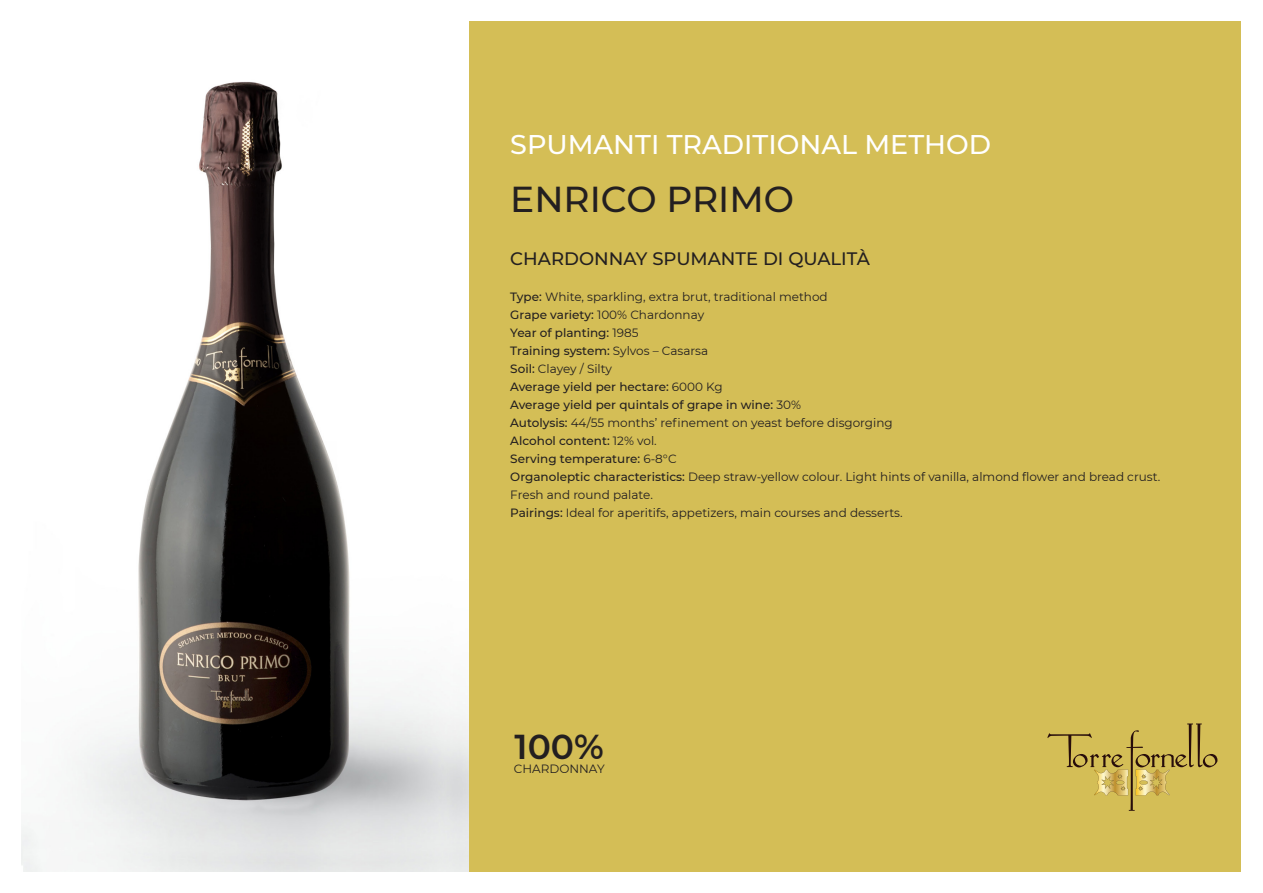
<style>
.page{position:relative;width:1263px;height:893px;background:#fff}
.page>*{position:absolute;margin:0;border:0;box-sizing:border-box;transform-origin:0 0}
.t1{font:500 36px "Montserrat";color:#231f20}
.t2{font:600 34.5px "Montserrat";color:#231f20}
.t3{font:500 27px "Montserrat";color:#fff}
.t4{font:500 18px "Montserrat";color:#231f20}
.t5{font:12px/18px "Montserrat";color:#231f20}
.s1{font-weight:500}
</style>
<div class="page">
<div style="left:468px;top:21px;width:772px;height:851px;background:#d4be56"></div>
<svg style="left:1047px;top:723px;width:170px;height:88px"></svg>
<img style="left:21px;top:21px;width:448px;height:851px">
<h3 class="t3" style="left:510px;top:128px;width:482px">SPUMANTI TRADITIONAL METHOD</h3>
<h1 class="t1" style="left:510px;top:177px;width:285px">ENRICO PRIMO</h1>
<h3 class="t4" style="left:510px;top:248px;width:361px">CHARDONNAY SPUMANTE DI QUALITÀ</h3>
<p class="t5" style="left:510px;top:288px;width:651px"><span class="s1">Type:</span> White, sparkling, extra brut, traditional method<br><span class="s1">Grape variety:</span> 100% Chardonnay<br><span class="s1">Year of planting:</span> 1985<br><span class="s1">Training system:</span> Sylvos – Casarsa<br><span class="s1">Soil:</span> Clayey / Silty<br><span class="s1">Average yield per hectare:</span> 6000 Kg<br><span class="s1">Average yield per quintals of grape in wine:</span> 30%<br><span class="s1">Autolysis:</span> 44/55 months’ refinement on yeast before disgorging<br><span class="s1">Alcohol content:</span> 12% vol.<br><span class="s1">Serving temperature:</span> 6-8°C<br><span class="s1">Organoleptic characteristics:</span> Deep straw-yellow colour. Light hints of vanilla, almond flower and bread crust.<br>Fresh and round palate.<br><span class="s1">Pairings:</span> Ideal for aperitifs, appetizers, main courses and desserts.</p>
<h2 class="t2" style="left:515px;top:726px;width:91px">100%</h2>
<p class="t5" style="left:514px;top:759px;width:92px">CHARDONNAY</p>
</div>
